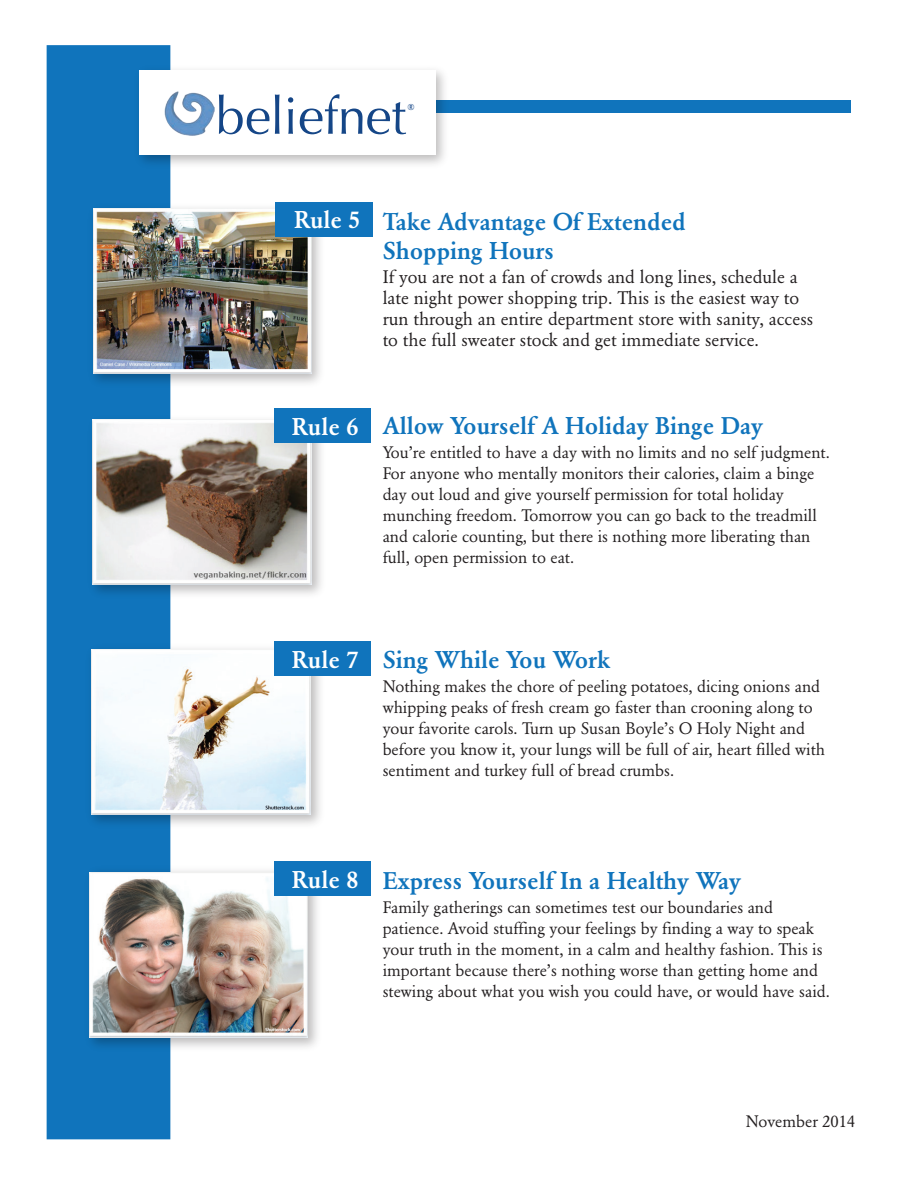
<style>
.page{position:relative;width:918px;height:1188px;background:#fff}
.page>*{position:absolute;margin:0;border:0;box-sizing:border-box;transform-origin:0 0}
.t1{font:52.2px "Optima";letter-spacing:-.01em;color:#154687}
.t2{font:500 24px/28.5px "Garamond BE";color:#1074bc}
.t3{font:500 24px "Garamond BE";color:#fff}
.t4{font:18px/21px "Garamond BE";color:#231f20}
.t5{font:16.5px/21px "Garamond BE";color:#231f20}
.t6{font:700 8.7px "Optima";color:#154687}
.s1{color:#fff}
</style>
<div class="page">
<div style="left:47px;top:45px;width:123px;height:1094px;background:#1074bc"></div>
<img style="left:93px;top:200px;width:227px;height:191px">
<img style="left:94px;top:209px;width:218px;height:164px">
<img style="left:92px;top:411px;width:229px;height:192px">
<img style="left:93px;top:420px;width:219px;height:164px">
<img style="left:91px;top:641px;width:237px;height:191px">
<img style="left:92px;top:650px;width:219px;height:165px">
<img style="left:89px;top:872px;width:219px;height:166px">
<div style="left:276px;top:202px;width:97px;height:35px;background:#1074bc"></div>
<div style="left:274px;top:409px;width:97px;height:34px;background:#1074bc"></div>
<div style="left:274px;top:642px;width:97px;height:34px;background:#1074bc"></div>
<div style="left:274px;top:861px;width:97px;height:35px;background:#1074bc"></div>
<div style="left:97px;top:100px;width:754px;height:12px;background:#1074bc"></div>
<img style="left:140px;top:62px;width:313px;height:111px">
<div style="left:139px;top:70px;width:297px;height:85px;background:#fff"></div>
<img style="left:164px;top:91px;width:50px;height:45px">
<h1 class="t1" style="left:216px;top:86px;width:192px">beliefnet</h1>
<p class="t6" style="left:408px;top:102px;width:8px">®</p>
<h2 class="t2" style="left:383px;top:208px;width:305px;text-indent:-89px"><span class="s1">Rule 5</span> Take Advantage Of Extended<br>Shopping Hours</h2>
<p class="t4" style="left:383px;top:266px;width:432px">If you are not a fan of crowds and long lines, schedule a late night power shopping trip. This is the easiest way to run through an entire department store with sanity, access to the full sweater stock and get immediate service.</p>
<h2 class="t3" style="left:292px;top:413px;width:68px">Rule 6</h2>
<h2 class="t2" style="left:383px;top:412px;width:382px">Allow Yourself A Holiday Binge Day</h2>
<p class="t5" style="left:383px;top:442px;width:449px">You’re entitled to have a day with no limits and no self judgment.<br>For anyone who mentally monitors their calories, claim a binge day out loud and give yourself permission for total holiday munching freedom. Tomorrow you can go back to the treadmill and calorie counting, but there is nothing more liberating than full, open permission to eat.</p>
<h2 class="t3" style="left:292px;top:646px;width:68px">Rule 7</h2>
<h2 class="t2" style="left:383px;top:646px;width:229px">Sing While You Work</h2>
<p class="t5" style="left:383px;top:676px;width:444px">Nothing makes the chore of peeling potatoes, dicing onions and whipping peaks of fresh cream go faster than crooning along to your favorite carols. Turn up Susan Boyle’s O Holy Night and before you know it, your lungs will be full of air, heart filled with sentiment and turkey full of bread crumbs.</p>
<h2 class="t3" style="left:292px;top:865px;width:68px">Rule 8</h2>
<h2 class="t2" style="left:383px;top:866px;width:360px">Express Yourself In a Healthy Way</h2>
<p class="t5" style="left:383px;top:897px;width:449px">Family gatherings can sometimes test our boundaries and patience. Avoid stuffing your feelings by finding a way to speak your truth in the moment, in a calm and healthy fashion. This is important because there’s nothing worse than getting home and stewing about what you wish you could have, or would have said.</p>
<p class="t5" style="left:746px;top:1110px;width:111px">November 2014</p>
</div>
